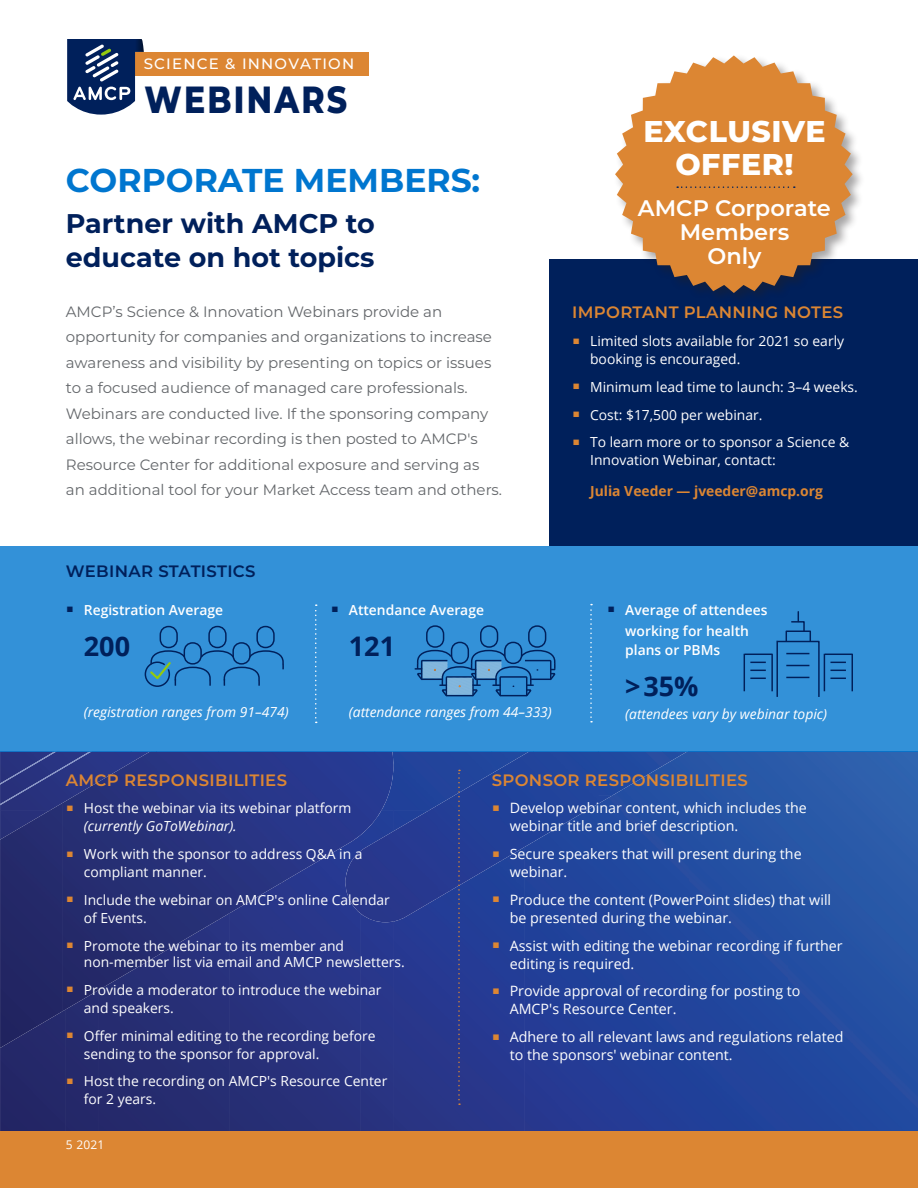
<style>
.page{position:relative;width:918px;height:1188px;background:#fff}
.page>*{position:absolute;margin:0;border:0;box-sizing:border-box;transform-origin:0 0}
.t1{font:800 37.8px "Montserrat";letter-spacing:.07em;color:#00205b;scale:.83 1}
.t2{font:700 33px "Montserrat";color:#0076cf}
.t3{font:800 30px/33px "Montserrat";letter-spacing:.02em;color:#fff;text-align:center}
.t4{font:700 27px/34.5px "Montserrat";color:#00205b}
.t5{font:700 27px "Open Sans";color:#00205b}
.t6{font:600 22.5px/24px "Montserrat";color:#fff;text-align:center}
.t7{font:600 16.5px "Montserrat";letter-spacing:.02em;color:#dc8633}
.t8{font:600 16.5px "Montserrat";letter-spacing:.02em;color:#00205b}
.t9{font:15px/25.5px "Montserrat";color:#63666a}
.t10{font:500 15px "Montserrat";letter-spacing:.08em;color:#fff}
.t11{font:14.25px/18px "Open Sans";color:#fff}
.t12{font:13.8px/18px "Open Sans";color:#fff}
.t13{font:italic 13.8px "Open Sans";color:#fff}
.t14{font:600 13.8px/21px "Open Sans";color:#fff;text-align:center}
.t15{font:700 13.8px "Open Sans";color:#dc8633}
.t16{font:12px "Open Sans";color:#fff}
.s1{font-family:"Montserrat";font-weight:500;color:#dc8633}
.s2{font-family:"Montserrat";font-weight:500;color:#00205b}
.s3{font-style:italic}
</style>
<div class="page">
<div style="left:550px;top:259px;width:368px;height:287px;background:#00205b"></div>
<img style="left:623px;top:751px;width:295px;height:381px">
<div style="left:396px;top:751px;width:96px;height:55px;background:#20439b"></div>
<img style="left:492px;top:751px;width:9px;height:17px">
<div style="left:558px;top:796px;width:65px;height:336px;background:#224199"></div>
<img style="left:328px;top:862px;width:12px;height:13px">
<div style="left:525px;top:842px;width:33px;height:290px;background:#233e97"></div>
<div style="left:0;top:1048px;width:32px;height:84px;background:#232666"></div>
<img style="left:263px;top:862px;width:65px;height:270px">
<img style="left:459px;top:861px;width:66px;height:271px">
<img style="left:230px;top:920px;width:33px;height:212px">
<img style="left:328px;top:875px;width:32px;height:257px">
<img style="left:394px;top:891px;width:65px;height:241px">
<div style="left:164px;top:920px;width:66px;height:212px;background:#272f76"></div>
<img style="left:360px;top:920px;width:34px;height:212px">
<div style="left:99px;top:955px;width:65px;height:177px;background:#262c70"></div>
<div style="left:66px;top:993px;width:33px;height:139px;background:#25296b"></div>
<div style="left:32px;top:1012px;width:34px;height:120px;background:#242869"></div>
<img style="left:663px;top:751px;width:25px;height:15px">
<img style="left:599px;top:751px;width:64px;height:45px">
<div style="left:534px;top:751px;width:65px;height:77px;background:#21459c"></div>
<div style="left:501px;top:751px;width:33px;height:110px;background:#20429a"></div>
<img style="left:695px;top:751px;width:33px;height:13px">
<div style="left:436px;top:768px;width:66px;height:123px;background:#223f97"></div>
<img style="left:372px;top:806px;width:65px;height:116px">
<img style="left:598px;top:795px;width:15px;height:9px">
<div style="left:340px;top:862px;width:33px;height:58px;background:#28378b"></div>
<img style="left:533px;top:827px;width:26px;height:15px">
<img style="left:436px;top:890px;width:15px;height:9px">
<img style="left:219px;top:751px;width:156px;height:111px">
<img style="left:157px;top:751px;width:62px;height:204px">
<img style="left:375px;top:751px;width:21px;height:70px">
<img style="left:93px;top:751px;width:64px;height:235px">
<div style="left:63px;top:784px;width:31px;height:228px;background:#252b6d"></div>
<img style="left:0;top:805px;width:63px;height:243px">
<img style="left:218px;top:861px;width:64px;height:59px">
<img style="left:281px;top:861px;width:37px;height:22px">
<svg style="left:93px;top:986px;width:13px;height:7px"></svg>
<img style="left:0;top:751px;width:92px;height:54px">
<img style="left:0;top:751px;width:57px;height:34px">
<svg style="left:458px;top:770px;width:2px;height:335px"></svg>
<div style="left:134px;top:52px;width:235px;height:24px;background:#dc8633"></div>
<svg style="left:67px;top:39px;width:77px;height:76px"></svg>
<div style="left:0;top:546px;width:918px;height:205px;background:#3391d8"></div>
<svg style="left:590px;top:604px;width:2px;height:119px"></svg>
<svg style="left:315px;top:604px;width:2px;height:119px"></svg>
<div style="left:504px;top:642px;width:18px;height:22px;border:1px solid #00205b;border-radius:8px"></div>
<div style="left:528px;top:625px;width:18px;height:23px;border:1px solid #00205b;border-radius:8px"></div>
<div style="left:480px;top:625px;width:18px;height:23px;border:1px solid #00205b;border-radius:8px"></div>
<div style="left:451px;top:642px;width:18px;height:22px;border:1px solid #00205b;border-radius:8px"></div>
<div style="left:426px;top:625px;width:18px;height:23px;border:1px solid #00205b;border-radius:8px"></div>
<svg style="left:414px;top:649px;width:142px;height:48px"></svg>
<svg style="left:144px;top:625px;width:140px;height:62px"></svg>
<div style="left:786px;top:631px;width:25px;height:11px;border:1px solid #00205b"></div>
<svg style="left:790px;top:612px;width:16px;height:21px"></svg>
<svg style="left:743px;top:640px;width:110px;height:57px"></svg>
<hr style="left:824px;top:654px;width:1px;height:37px;background:#00205b">
<div style="left:613px;top:54px;width:252px;height:252px;background:#231f20;opacity:.4"></div>
<svg style="left:615px;top:55px;width:238px;height:238px;fill:#dc8633"></svg>
<svg style="left:677px;top:186px;width:118px;height:2px"></svg>
<div style="left:0;top:1132px;width:918px;height:56px;background:#dc8633"></div>
<p class="t10" style="left:144px;top:54px;width:212px">SCIENCE &amp; INNOVATION</p>
<p class="t1" style="left:145px;top:72px;width:246px">WEBINARS</p>
<p class="t2" style="left:66px;top:157px;width:416px">CORPORATE MEMBERS:</p>
<p class="t4" style="left:66px;top:204px;width:311px">Partner with AMCP to educate on hot topics</p>
<p class="t9" style="left:66px;top:298px;width:438px">AMCP’s Science &amp; Innovation Webinars provide an opportunity for companies and organizations to increase awareness and visibility by presenting on topics or issues to a focused audience of managed care professionals.<br>Webinars are conducted live. If the sponsoring company allows, the webinar recording is then posted to AMCP's Resource Center for additional exposure and serving as an additional tool for your Market Access team and others.</p>
<p class="t3" style="left:643px;top:113px;width:184px">EXCLUSIVE<br>OFFER!</p>
<p class="t6" style="left:638px;top:195px;width:195px">AMCP Corporate<br>Members<br>Only</p>
<p class="t7" style="left:572px;top:301px;width:273px">IMPORTANT PLANNING NOTES</p>
<p class="t12" style="left:590px;top:332px;width:256px;text-indent:-18px"><span class="s1">■</span> Limited slots available for 2021 so early booking is encouraged.</p>
<p class="t12" style="left:572px;top:378px;width:287px"><span class="s1">■</span> Minimum lead time to launch: 3–4 weeks.</p>
<p class="t12" style="left:572px;top:405px;width:192px"><span class="s1">■</span> Cost: $17,500 per webinar.</p>
<p class="t12" style="left:590px;top:433px;width:261px;text-indent:-18px"><span class="s1">■</span> To learn more or to sponsor a Science &amp;<br>Innovation Webinar, contact:</p>
<p class="t15" style="left:590px;top:481px;width:234px">Julia Veeder — jveeder@amcp.org</p>
<p class="t8" style="left:66px;top:559px;width:191px">WEBINAR STATISTICS</p>
<p class="t14" style="left:66px;top:599px;width:159px"><span class="s2">■</span> Registration Average</p>
<p class="t5" style="left:84px;top:627px;width:48px">200</p>
<p class="t13" style="left:84px;top:703px;width:206px">(registration ranges from 91–474)</p>
<p class="t14" style="left:331px;top:599px;width:155px"><span class="s2">■</span> Attendance Average</p>
<p class="t5" style="left:349px;top:627px;width:48px">121</p>
<p class="t13" style="left:349px;top:703px;width:205px">(attendance ranges from 44–333)</p>
<p class="t14" style="left:607px;top:599px;width:162px"><span class="s2">■</span> Average of attendees working for health</p>
<p class="t14" style="left:625px;top:639px;width:97px">plans or PBMs</p>
<p class="t5" style="left:625px;top:668px;width:75px">&gt; 35%</p>
<p class="t13" style="left:625px;top:704px;width:203px">(attendees vary by webinar topic)</p>
<p class="t7" style="left:66px;top:768px;width:223px">AMCP RESPONSIBILITIES</p>
<p class="t12" style="left:84px;top:799px;width:269px;text-indent:-18px"><span class="s1">■</span> Host the webinar via its webinar platform <span class="s3">(currently GoToWebinar).</span></p>
<p class="t12" style="left:84px;top:845px;width:280px;text-indent:-18px"><span class="s1">■</span> Work with the sponsor to address Q&amp;A in a compliant manner.</p>
<p class="t12" style="left:84px;top:891px;width:308px;text-indent:-18px"><span class="s1">■</span> Include the webinar on AMCP's online Calendar of Events.</p>
<p class="t12" style="left:84px;top:937px;width:322px;line-height:16.5px;text-indent:-18px"><span class="s1">■</span> Promote the webinar to its member and non-member list via email and AMCP newsletters.</p>
<p class="t12" style="left:84px;top:981px;width:299px;text-indent:-18px"><span class="s1">■</span> Provide a moderator to introduce the webinar and speakers.</p>
<p class="t12" style="left:84px;top:1026px;width:293px;text-indent:-18px"><span class="s1">■</span> Offer minimal editing to the recording before sending to the sponsor for approval.</p>
<p class="t12" style="left:84px;top:1072px;width:305px;text-indent:-18px"><span class="s1">■</span> Host the recording on AMCP's Resource Center for 2 years.</p>
<p class="t16" style="left:66px;top:1137px;width:40px">5 2021</p>
<p class="t7" style="left:492px;top:768px;width:258px">SPONSOR RESPONSIBILITIES</p>
<p class="t11" style="left:510px;top:799px;width:299px;text-indent:-18px"><span class="s1">■</span> Develop webinar content, which includes the webinar title and brief description.</p>
<p class="t11" style="left:510px;top:845px;width:293px;text-indent:-18px"><span class="s1">■</span> Secure speakers that will present during the webinar.</p>
<p class="t11" style="left:510px;top:890px;width:323px;text-indent:-18px"><span class="s1">■</span> Produce the content (PowerPoint slides) that will be presented during the webinar.</p>
<p class="t11" style="left:510px;top:936px;width:334px;text-indent:-18px"><span class="s1">■</span> Assist with editing the webinar recording if further editing is required.</p>
<p class="t11" style="left:510px;top:982px;width:292px;text-indent:-18px"><span class="s1">■</span> Provide approval of recording for posting to<br>AMCP's Resource Center.</p>
<p class="t11" style="left:510px;top:1028px;width:335px;text-indent:-18px"><span class="s1">■</span> Adhere to all relevant laws and regulations related to the sponsors' webinar content.</p>
</div>
